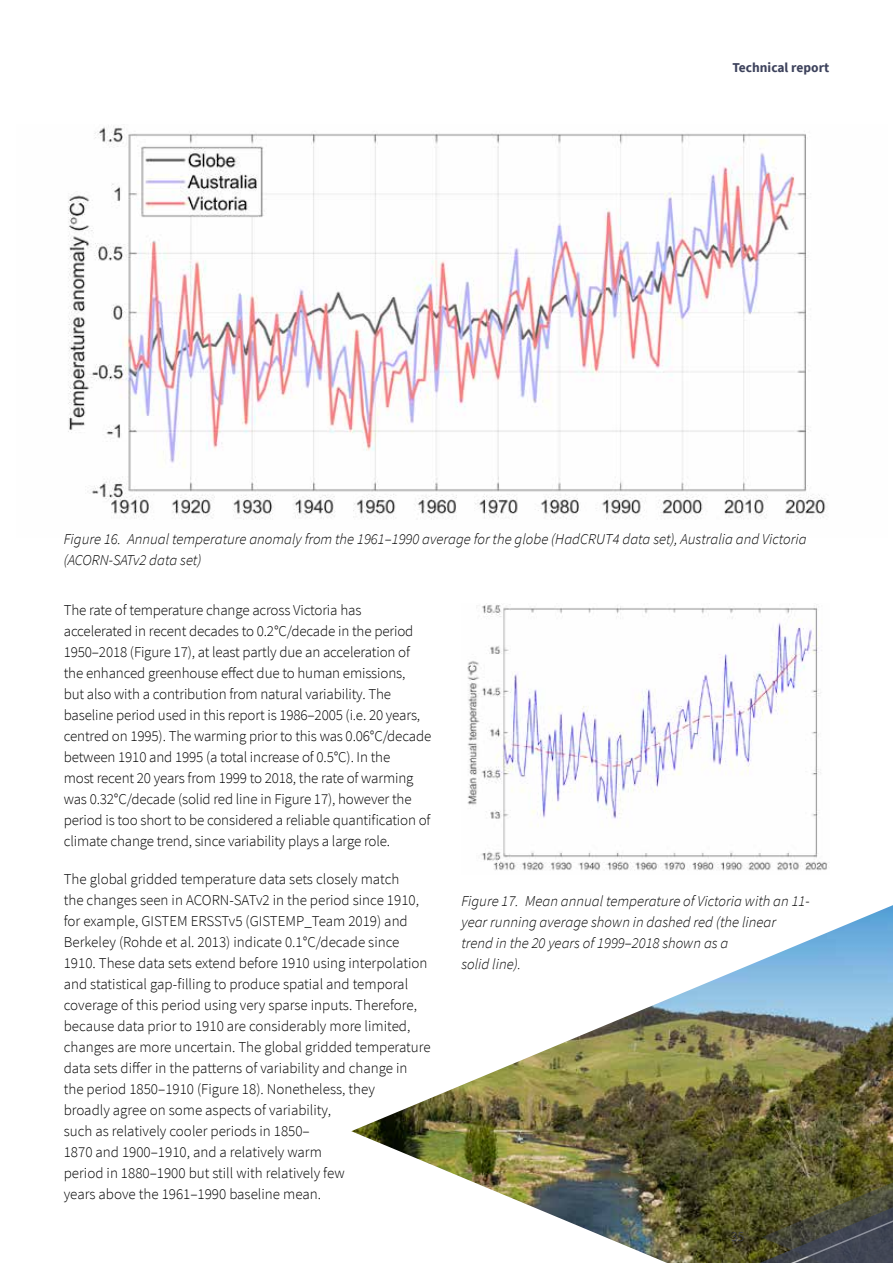
<style>
.page{position:relative;width:893px;height:1263px;background:#fff}
.page>*{position:absolute;margin:0;border:0;box-sizing:border-box;transform-origin:0 0}
.t1{font:300 15px/21px "Source Sans Pro";letter-spacing:-.01em;color:#000}
.t2{font:italic 300 15px/21px "Source Sans Pro";color:#000}
.t3{font:700 13.5px "Source Sans Pro";color:#3d425c}
.t4{font:300 13.5px "Source Sans Pro";color:#3d425c}
</style>
<div class="page">
<img style="left:68px;top:126px;width:758px;height:394px">
<img style="left:467px;top:604px;width:361px;height:267px">
<img style="left:351px;top:905px;width:542px;height:349px">
<img style="left:644px;top:1171px;width:249px;height:92px">
<p class="t3" style="left:732px;top:58px;width:98px">Technical report</p>
<p class="t2" style="left:64px;top:528px;width:744px">Figure 16. Annual temperature anomaly from the 1961–1990 average for the globe (HadCRUT4 data set), Australia and Victoria (ACORN-SATv2 data set)</p>
<p class="t1" style="left:64px;top:600px;width:369px">The rate of temperature change across Victoria has accelerated in recent decades to 0.2°C/decade in the period 1950–2018 (Figure 17), at least partly due an acceleration of the enhanced greenhouse effect due to human emissions,<br>but also with a contribution from natural variability. The baseline period used in this report is 1986–2005 (i.e. 20 years, centred on 1995). The warming prior to this was 0.06°C/decade between 1910 and 1995 (a total increase of 0.5°C). In the<br>most recent 20 years from 1999 to 2018, the rate of warming was 0.32°C/decade (solid red line in Figure 17), however the period is too short to be considered a reliable quantification of climate change trend, since variability plays a large role.</p>
<p class="t1" style="left:64px;top:869px;width:368px">The global gridded temperature data sets closely match<br>the changes seen in ACORN-SATv2 in the period since 1910, for example, GISTEM ERSSTv5 (GISTEMP_Team 2019) and Berkeley (Rohde et al. 2013) indicate 0.1°C/decade since 1910. These data sets extend before 1910 using interpolation and statistical gap-filling to produce spatial and temporal coverage of this period using very sparse inputs. Therefore, because data prior to 1910 are considerably more limited, changes are more uncertain. The global gridded temperature data sets differ in the patterns of variability and change in the period 1850–1910 (Figure 18). Nonetheless, they<br>broadly agree on some aspects of variability,<br>such as relatively cooler periods in 1850–<br>1870 and 1900–1910, and a relatively warm<br>period in 1880–1900 but still with relatively few<br>years above the 1961–1990 baseline mean.</p>
<p class="t2" style="left:461px;top:891px;width:350px">Figure 17. Mean annual temperature of Victoria with an 11- year running average shown in dashed red (the linear trend in the 20 years of 1999–2018 shown as a<br>solid line).</p>
<p class="t4" style="left:731px;top:1228px;width:14px">35</p>
</div>
